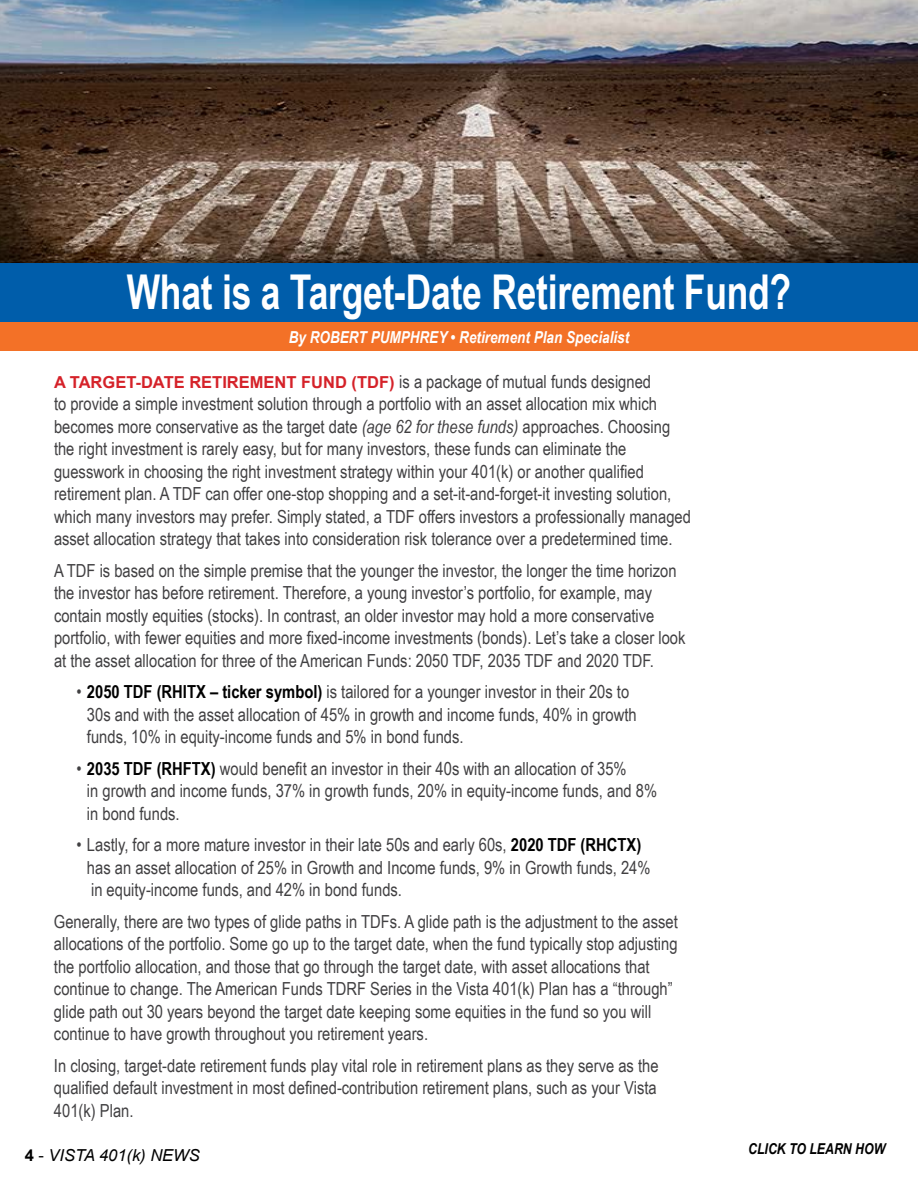
<style>
.page{position:relative;width:918px;height:1188px;background:#fff}
.page>*{position:absolute;margin:0;border:0;box-sizing:border-box;transform-origin:0 0}
.t1{font:700 48px "Arial Narrow";letter-spacing:-.005em;color:#fff;scale:.9 1}
.t2{font:18px/22.5px "Arial Narrow";color:#414042}
.t3{font:700 16.5px "Arial";color:#d52229}
.t4{font:italic 700 16.5px "Arial Narrow";color:#fff}
.t5{font:italic 16.5px "Arial";color:#000}
.t6{font:italic 700 15px "Arial Narrow";color:#000}
.s1{font-family:"Arial Narrow";font-weight:400;font-size:18px;color:#414042}
.s2{font-style:italic}
.s3{font-weight:700;color:#000}
.s4{font-weight:700;font-style:normal}
.s5{font-style:normal}
</style>
<div class="page">
<img style="left:0;top:0;width:918px;height:263px">
<div style="left:0;top:263px;width:918px;height:61px;background:#005daa"></div>
<div style="left:0;top:322px;width:918px;height:29px;background:#f37127"></div>
<hr style="left:917px;top:263px;width:1px;height:61px;background:#439539">
<h1 class="t1" style="left:127px;top:256px;width:740px">What is a Target-Date Retirement Fund?</h1>
<p class="t4" style="left:289px;top:324px;width:342px">By ROBERT PUMPHREY • Retirement Plan Specialist</p>
<p class="t3" style="left:54px;top:371px;width:599px">A TARGET-DATE RETIREMENT FUND (TDF) <span class="s1">is a package of mutual funds designed</span></p>
<p class="t2" style="left:54px;top:392px;width:638px">to provide a simple investment solution through a portfolio with an asset allocation mix which becomes more conservative as the target date <span class="s2">(age 62 for these funds)</span> approaches. Choosing the right investment is rarely easy, but for many investors, these funds can eliminate the guesswork in choosing the right investment strategy within your 401(k) or another qualified retirement plan. A TDF can offer one-stop shopping and a set-it-and-forget-it investing solution, which many investors may prefer. Simply stated, a TDF offers investors a professionally managed asset allocation strategy that takes into consideration risk tolerance over a predetermined time.</p>
<p class="t2" style="left:54px;top:559px;width:633px">A TDF is based on the simple premise that the younger the investor, the longer the time horizon the investor has before retirement. Therefore, a young investor’s portfolio, for example, may contain mostly equities (stocks). In contrast, an older investor may hold a more conservative portfolio, with fewer equities and more fixed-income investments (bonds). Let’s take a closer look at the asset allocation for three of the American Funds: 2050 TDF, 2035 TDF and 2020 TDF.</p>
<p class="t2" style="left:87px;top:680px;width:551px;text-indent:-10px">• <span class="s3">2050 TDF (RHITX – ticker symbol)</span> is tailored for a younger investor in their 20s to<br>30s and with the asset allocation of 45% in growth and income funds, 40% in growth funds, 10% in equity-income funds and 5% in bond funds.</p>
<p class="t2" style="left:87px;top:757px;width:572px;text-indent:-10px">• <span class="s3">2035 TDF (RHFTX)</span> would benefit an investor in their 40s with an allocation of 35%<br>in growth and income funds, 37% in growth funds, 20% in equity-income funds, and 8% in bond funds.</p>
<p class="t2" style="left:87px;top:833px;width:565px;text-indent:-10px">• Lastly, for a more mature investor in their late 50s and early 60s, <span class="s3">2020 TDF (RHCTX) </span>has an asset allocation of 25% in Growth and Income funds, 9% in Growth funds, 24% in equity-income funds, and 42% in bond funds.</p>
<p class="t2" style="left:54px;top:910px;width:625px">Generally, there are two types of glide paths in TDFs. A glide path is the adjustment to the asset allocations of the portfolio. Some go up to the target date, when the fund typically stop adjusting the portfolio allocation, and those that go through the target date, with asset allocations that continue to change. The American Funds TDRF Series in the Vista 401(k) Plan has a “through” glide path out 30 years beyond the target date keeping some equities in the fund so you will continue to have growth throughout you retirement years.</p>
<p class="t2" style="left:54px;top:1054px;width:606px;text-align:justify">In closing, target-date retirement funds play vital role in retirement plans as they serve as the qualified default investment in most defined-contribution retirement plans, such as your Vista 401(k) Plan.</p>
<p class="t5" style="left:25px;top:1144px;width:177px"><span class="s4">4</span> <span class="s5">-</span> VISTA 401(k) NEWS</p>
<p class="t6" style="left:748px;top:1137px;width:139px">CLICK TO LEARN HOW</p>
</div>
